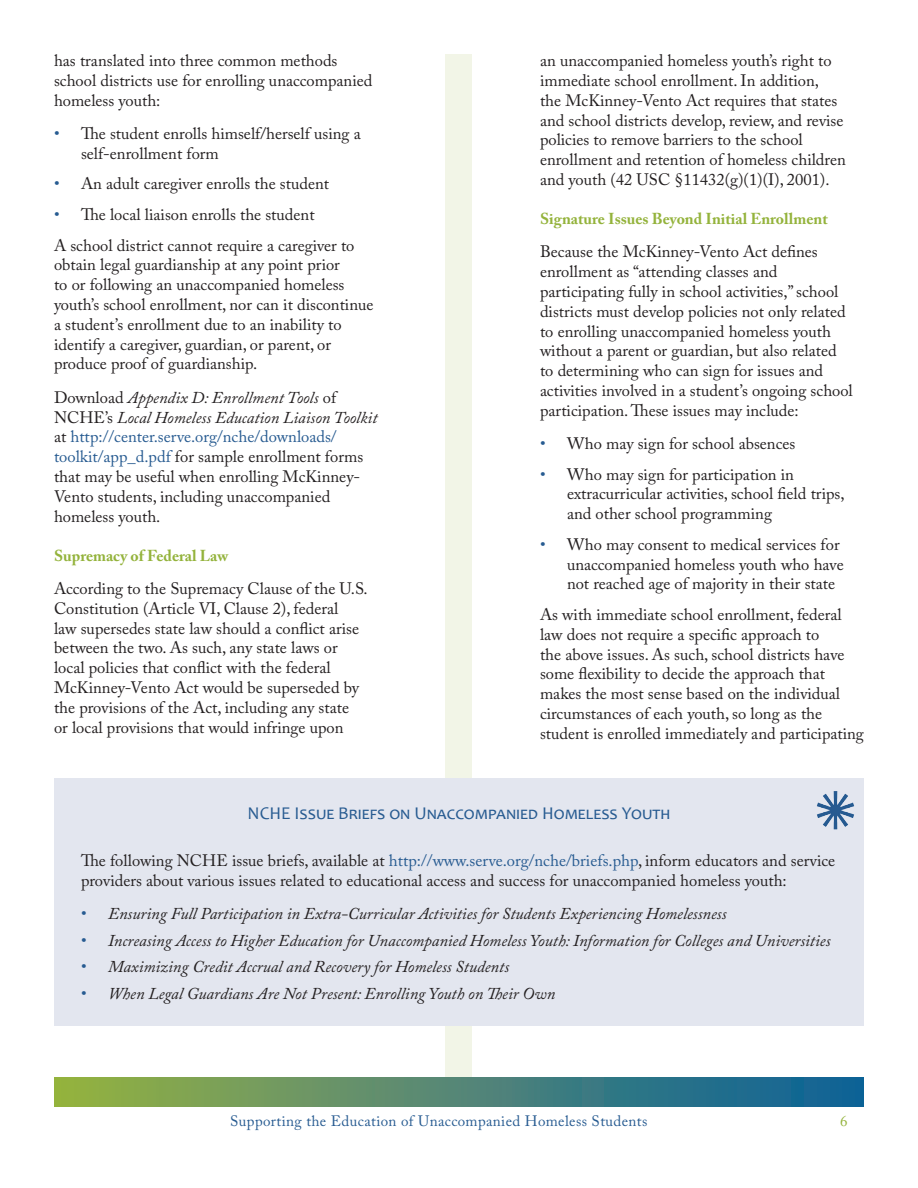
<style>
.page{position:relative;width:918px;height:1188px;background:#fff}
.page>*{position:absolute;margin:0;border:0;box-sizing:border-box;transform-origin:0 0}
.Section_Title{font:18px "Candara";color:#275b91}
.t1{font:16.5px/19.8px "Adobe Caslon Pro";color:#231f20}
.t2{font:italic 16.5px "Adobe Caslon Pro";color:#231f20}
.Section_Subtitle{font:700 15.75px "Adobe Caslon Pro";color:#94b33c}
.t3{font:15px "Adobe Caslon Pro";letter-spacing:.025em;color:#275b91}
.t4{font:15px "Adobe Caslon Pro";color:#94b33c}
.s1{color:#275b91}
.s2{font-style:italic}
.s3{font-style:normal;color:#275b91}
</style>
<div class="page">
<div style="left:446px;top:54px;width:26px;height:1053px;background:#f2f5e7"></div>
<div style="left:54px;top:1078px;width:810px;height:28px;background:linear-gradient(to right,#98b145,#0a5f9e)"></div>
<div style="left:54px;top:779px;width:810px;height:247px;background:#e3e6ef"></div>
<img style="left:817px;top:791px;width:37px;height:39px">
<p class="t1" style="left:54px;top:51px;width:320px">has translated into three common methods school districts use for enrolling unaccompanied homeless youth:</p>
<p class="t1" style="left:81px;top:123px;width:281px;text-indent:-27px"><span class="s1">•</span> The student enrolls himself/herself using a self-enrollment form</p>
<p class="t1" style="left:54px;top:174px;width:277px"><span class="s1">•</span> An adult caregiver enrolls the student</p>
<p class="t1" style="left:54px;top:204px;width:262px"><span class="s1">•</span> The local liaison enrolls the student</p>
<p class="t1" style="left:54px;top:235px;width:321px">A school district cannot require a caregiver to obtain legal guardianship at any point prior<br>to or following an unaccompanied homeless youth’s school enrollment, nor can it discontinue a student’s enrollment due to an inability to identify a caregiver, guardian, or parent, or produce proof of guardianship.</p>
<p class="t1" style="left:54px;top:387px;width:325px">Download <span class="s2">Appendix D: Enrollment Tools</span> of NCHE’s <span class="s2">Local Homeless Education Liaison Toolkit </span>at <span class="s1">http://center.serve.org/nche/downloads/ toolkit/app_d.pdf</span> for sample enrollment forms that may be useful when enrolling McKinney-Vento students, including unaccompanied homeless youth.</p>
<p class="Section_Subtitle" style="left:54px;top:546px;width:176px">Supremacy of Federal Law</p>
<p class="t1" style="left:54px;top:578px;width:315px">According to the Supremacy Clause of the U.S.<br>Constitution (Article VI, Clause 2), federal<br>law supersedes state law should a conflict arise between the two. As such, any state laws or local policies that conflict with the federal McKinney-Vento Act would be superseded by the provisions of the Act, including any state<br>or local provisions that would infringe upon</p>
<p class="t1" style="left:540px;top:51px;width:307px">an unaccompanied homeless youth’s right to immediate school enrollment. In addition,<br>the McKinney-Vento Act requires that states and school districts develop, review, and revise policies to remove barriers to the school enrollment and retention of homeless children and youth (42 USC §11432(g)(1)(I), 2001).</p>
<p class="Section_Subtitle" style="left:540px;top:209px;width:289px">Signature Issues Beyond Initial Enrollment</p>
<p class="t1" style="left:540px;top:242px;width:314px">Because the McKinney-Vento Act defines enrollment as “attending classes and participating fully in school activities,” school districts must develop policies not only related to enrolling unaccompanied homeless youth without a parent or guardian, but also related to determining who can sign for issues and activities involved in a student’s ongoing school participation. These issues may include:</p>
<p class="t1" style="left:540px;top:433px;width:257px"><span class="s1">•</span> Who may sign for school absences</p>
<p class="t1" style="left:567px;top:464px;width:279px;text-indent:-27px"><span class="s1">•</span> Who may sign for participation in extracurricular activities, school field trips, and other school programming</p>
<p class="t1" style="left:567px;top:534px;width:278px;text-indent:-27px"><span class="s1">•</span> Who may consent to medical services for unaccompanied homeless youth who have not reached age of majority in their state</p>
<p class="t1" style="left:540px;top:604px;width:325px">As with immediate school enrollment, federal law does not require a specific approach to<br>the above issues. As such, school districts have some flexibility to decide the approach that makes the most sense based on the individual circumstances of each youth, so long as the student is enrolled immediately and participating</p>
<p class="Section_Title" style="left:248px;top:802px;width:424px">NCHE Issue Briefs on Unaccompanied Homeless Youth</p>
<p class="t1" style="left:81px;top:850px;width:756px">The following NCHE issue briefs, available at <span class="s1">http://www.serve.org/nche/briefs.php</span>, inform educators and service providers about various issues related to educational access and success for unaccompanied homeless youth:</p>
<p class="t2" style="left:81px;top:904px;width:647px"><span class="s3">•</span> Ensuring Full Participation in Extra-Curricular Activities for Students Experiencing Homelessness</p>
<p class="t2" style="left:81px;top:930px;width:751px"><span class="s3">•</span> Increasing Access to Higher Education for Unaccompanied Homeless Youth: Information for Colleges and Universities</p>
<p class="t2" style="left:81px;top:957px;width:430px"><span class="s3">•</span> Maximizing Credit Accrual and Recovery for Homeless Students</p>
<p class="t2" style="left:81px;top:983px;width:476px"><span class="s3">•</span> When Legal Guardians Are Not Present: Enrolling Youth on Their Own</p>
<p class="t3" style="left:230px;top:1112px;width:419px">Supporting the Education of Unaccompanied Homeless Students</p>
<p class="t4" style="left:840px;top:1112px;width:9px">6</p>
</div>
